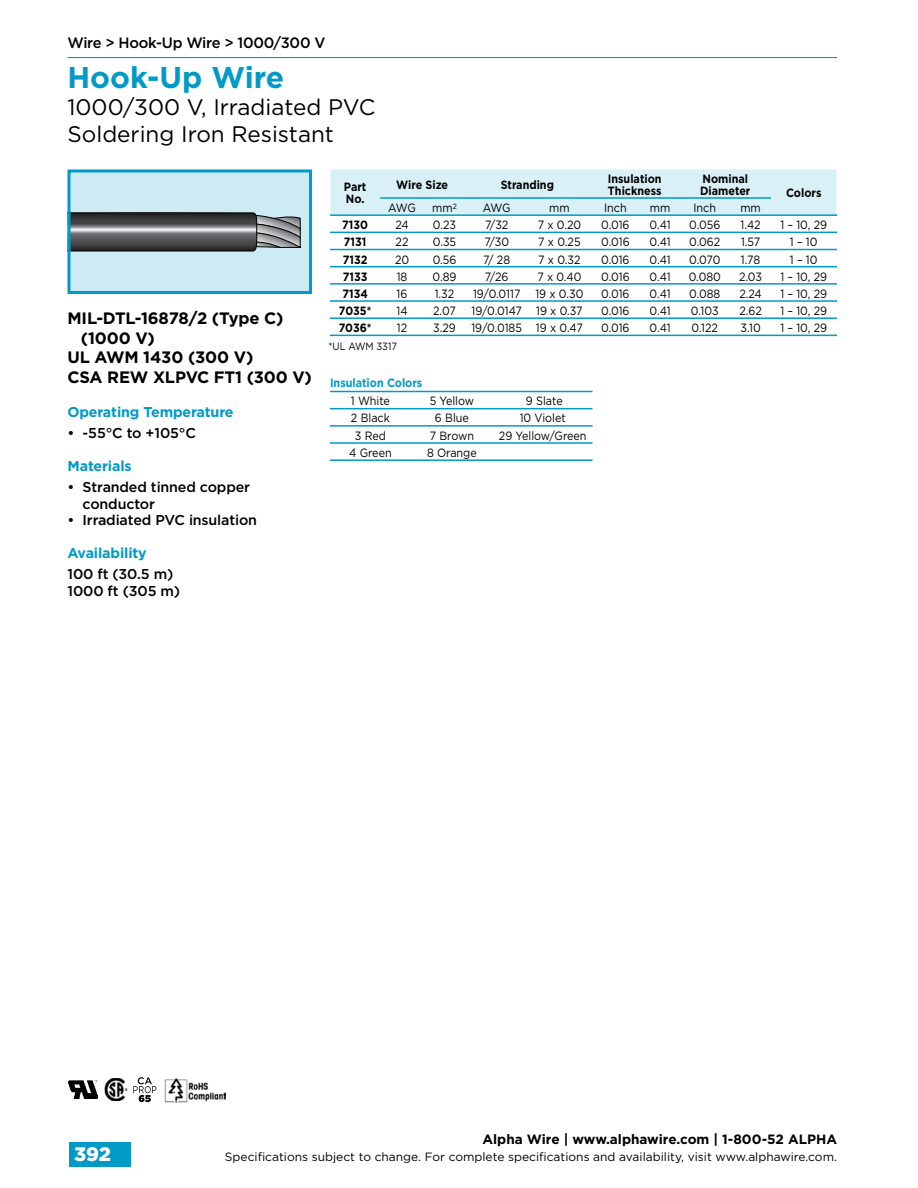
<style>
.page{position:relative;width:918px;height:1188px;background:#fff}
.page>*{position:absolute;margin:0;border:0;box-sizing:border-box;transform-origin:0 0}
.t1{font:700 30px "Gotham";color:#009ac7}
.t2{font:22.5px/27px "Gotham";color:#000}
.t3{font:900 19.5px "Gotham";color:#fff}
.t4{font:700 16.5px "Gotham";letter-spacing:-.01em;color:#000}
.t5{font:500 15px "Gotham";letter-spacing:-.02em;color:#000}
.t6{font:500 14.25px/16.5px "Gotham";letter-spacing:-.01em;color:#000}
.t7{font:700 14.25px "Gotham";letter-spacing:-.01em;color:#009ac7}
.t8{font:700 13.5px "Gotham";color:#000}
.t9{font:12px "Gotham";color:#000;scale:.9 1}
.t10{font:12px "Gotham";color:#000}
.t11{font:700 12px/12px "Gotham";color:#000;scale:.9 1}
.t12{font:700 12px "Gotham";color:#009ac7;scale:.9 1}
.t13{font:10.5px "Gotham";color:#000;scale:.9 1}
</style>
<div class="page">
<div style="left:69px;top:1142px;width:62px;height:24px;background:#009ac7"></div>
<hr style="left:68px;top:57px;width:769px;height:1px;background:#009ac7">
<div style="left:69px;top:171px;width:241px;height:121px;background:#ccebf4"></div>
<svg style="left:71px;top:212px;width:230px;height:40px;background:#636668"></svg>
<div style="left:67px;top:169px;width:245px;height:125px;border:3px solid #009ac7"></div>
<div style="left:331px;top:169px;width:505px;height:45px;background:#d9f0f7"></div>
<hr style="left:380px;top:197px;width:391px;height:2px;background:#009ac7">
<hr style="left:330px;top:214px;width:507px;height:2px;background:#009ac7">
<hr style="left:330px;top:232px;width:507px;height:1px;background:#009ac7">
<hr style="left:330px;top:249px;width:507px;height:1px;background:#009ac7">
<hr style="left:330px;top:266px;width:507px;height:1px;background:#009ac7">
<hr style="left:330px;top:283px;width:507px;height:2px;background:#009ac7">
<hr style="left:330px;top:300px;width:507px;height:2px;background:#009ac7">
<hr style="left:330px;top:317px;width:507px;height:2px;background:#009ac7">
<hr style="left:330px;top:335px;width:507px;height:1px;background:#009ac7">
<hr style="left:330px;top:391px;width:262px;height:1px;background:#009ac7">
<hr style="left:330px;top:408px;width:262px;height:1px;background:#009ac7">
<hr style="left:330px;top:425px;width:262px;height:2px;background:#009ac7">
<hr style="left:330px;top:442px;width:262px;height:2px;background:#009ac7">
<hr style="left:330px;top:459px;width:262px;height:2px;background:#009ac7">
<img style="left:68px;top:1081px;width:30px;height:18px">
<img style="left:104px;top:1078px;width:23px;height:23px">
<img style="left:165px;top:1078px;width:61px;height:25px">
<svg style="left:133px;top:1077px;width:24px;height:25px"></svg>
<p class="t5" style="left:68px;top:37px;width:259px">Wire &gt; Hook-Up Wire &gt; 1000/300 V</p>
<h1 class="t1" style="left:68px;top:67px;width:218px">Hook-Up Wire</h1>
<h2 class="t2" style="left:68px;top:96px;width:310px">1000/300 V, Irradiated PVC<br>Soldering Iron Resistant</h2>
<p class="t11" style="left:344px;top:182px;width:26px">Part<br>No.</p>
<p class="t11" style="left:396px;top:180px;width:59px">Wire Size</p>
<p class="t11" style="left:501px;top:180px;width:61px">Stranding</p>
<p class="t11" style="left:608px;top:174px;width:61px">Insulation<br>Thickness</p>
<p class="t11" style="left:700px;top:174px;width:58px">Nominal<br>Diameter</p>
<p class="t9" style="left:388px;top:203px;width:32px">AWG</p>
<p class="t9" style="left:432px;top:203px;width:29px">mm<sup>2</sup></p>
<p class="t9" style="left:483px;top:203px;width:32px">AWG</p>
<p class="t9" style="left:549px;top:203px;width:24px">mm</p>
<p class="t9" style="left:604px;top:203px;width:27px">Inch</p>
<p class="t9" style="left:650px;top:203px;width:24px">mm</p>
<p class="t9" style="left:694px;top:203px;width:27px">Inch</p>
<p class="t9" style="left:740px;top:203px;width:24px">mm</p>
<p class="t11" style="left:786px;top:188px;width:41px">Colors</p>
<h3 class="t4" style="left:68px;top:312px;width:218px">MIL-DTL-16878/2 (Type C)</h3>
<h3 class="t4" style="left:81px;top:332px;width:75px">(1000 V)</h3>
<h3 class="t4" style="left:68px;top:351px;width:187px">UL AWM 1430 (300 V)</h3>
<h3 class="t4" style="left:68px;top:371px;width:246px">CSA REW XLPVC FT1 (300 V)</h3>
<p class="t7" style="left:68px;top:407px;width:168px">Operating Temperature</p>
<p class="t6" style="left:68px;top:426px;width:130px">• -55°C to +105°C</p>
<p class="t7" style="left:68px;top:461px;width:66px">Materials</p>
<p class="t6" style="left:83px;top:480px;width:169px;text-indent:-15px">• Stranded tinned copper conductor</p>
<p class="t6" style="left:68px;top:513px;width:191px">• Irradiated PVC insulation</p>
<p class="t7" style="left:68px;top:548px;width:81px">Availability</p>
<p class="t6" style="left:68px;top:567px;width:114px">100 ft (30.5 m)<br>1000 ft (305 m)</p>
<p class="t11" style="left:342px;top:220px;width:30px">7130</p>
<p class="t9" style="left:395px;top:220px;width:16px">24</p>
<p class="t9" style="left:433px;top:220px;width:27px">0.23</p>
<p class="t9" style="left:485px;top:220px;width:27px">7/32</p>
<p class="t9" style="left:538px;top:220px;width:50px">7 x 0.20</p>
<p class="t9" style="left:601px;top:220px;width:33px">0.016</p>
<p class="t9" style="left:650px;top:220px;width:25px">0.41</p>
<p class="t9" style="left:689px;top:220px;width:36px">0.056</p>
<p class="t9" style="left:741px;top:220px;width:24px">1.42</p>
<p class="t9" style="left:780px;top:220px;width:53px">1 – 10, 29</p>
<p class="t11" style="left:344px;top:237px;width:27px">7131</p>
<p class="t9" style="left:396px;top:238px;width:16px">22</p>
<p class="t9" style="left:433px;top:238px;width:27px">0.35</p>
<p class="t9" style="left:484px;top:238px;width:29px">7/30</p>
<p class="t9" style="left:538px;top:238px;width:49px">7 x 0.25</p>
<p class="t9" style="left:601px;top:238px;width:33px">0.016</p>
<p class="t9" style="left:650px;top:238px;width:25px">0.41</p>
<p class="t9" style="left:689px;top:238px;width:36px">0.062</p>
<p class="t9" style="left:741px;top:238px;width:23px">1.57</p>
<p class="t9" style="left:790px;top:238px;width:32px">1 – 10</p>
<p class="t11" style="left:343px;top:254px;width:29px">7132</p>
<p class="t9" style="left:395px;top:255px;width:17px">20</p>
<p class="t9" style="left:433px;top:255px;width:28px">0.56</p>
<p class="t9" style="left:483px;top:255px;width:31px">7/ 28</p>
<p class="t9" style="left:538px;top:255px;width:49px">7 x 0.32</p>
<p class="t9" style="left:601px;top:255px;width:33px">0.016</p>
<p class="t9" style="left:650px;top:255px;width:25px">0.41</p>
<p class="t9" style="left:689px;top:255px;width:36px">0.070</p>
<p class="t9" style="left:741px;top:255px;width:23px">1.78</p>
<p class="t9" style="left:790px;top:255px;width:32px">1 – 10</p>
<p class="t11" style="left:343px;top:271px;width:29px">7133</p>
<p class="t9" style="left:397px;top:272px;width:13px">18</p>
<p class="t9" style="left:433px;top:272px;width:28px">0.89</p>
<p class="t9" style="left:485px;top:272px;width:28px">7/26</p>
<p class="t9" style="left:537px;top:272px;width:51px">7 x 0.40</p>
<p class="t9" style="left:601px;top:272px;width:33px">0.016</p>
<p class="t9" style="left:650px;top:272px;width:25px">0.41</p>
<p class="t9" style="left:689px;top:272px;width:37px">0.080</p>
<p class="t9" style="left:739px;top:272px;width:27px">2.03</p>
<p class="t9" style="left:780px;top:272px;width:53px">1 – 10, 29</p>
<p class="t11" style="left:342px;top:289px;width:30px">7134</p>
<p class="t9" style="left:397px;top:289px;width:14px">16</p>
<p class="t9" style="left:435px;top:289px;width:23px">1.32</p>
<p class="t9" style="left:473px;top:289px;width:124px">19/0.0117 19 x 0.30</p>
<p class="t9" style="left:601px;top:289px;width:33px">0.016</p>
<p class="t9" style="left:650px;top:289px;width:25px">0.41</p>
<p class="t9" style="left:689px;top:289px;width:36px">0.088</p>
<p class="t9" style="left:739px;top:289px;width:27px">2.24</p>
<p class="t9" style="left:780px;top:289px;width:53px">1 – 10, 29</p>
<p class="t11" style="left:339px;top:306px;width:37px">7035*</p>
<p class="t9" style="left:397px;top:306px;width:14px">14</p>
<p class="t9" style="left:433px;top:306px;width:27px">2.07</p>
<p class="t9" style="left:472px;top:306px;width:125px">19/0.0147 19 x 0.37</p>
<p class="t9" style="left:601px;top:306px;width:33px">0.016</p>
<p class="t9" style="left:650px;top:306px;width:25px">0.41</p>
<p class="t9" style="left:691px;top:306px;width:32px">0.103</p>
<p class="t9" style="left:739px;top:306px;width:27px">2.62</p>
<p class="t9" style="left:780px;top:306px;width:53px">1 – 10, 29</p>
<p class="t11" style="left:339px;top:323px;width:38px">7036*</p>
<p class="t9" style="left:397px;top:323px;width:13px">12</p>
<p class="t9" style="left:433px;top:323px;width:27px">3.29</p>
<p class="t9" style="left:471px;top:323px;width:125px">19/0.0185 19 x 0.47</p>
<p class="t9" style="left:601px;top:323px;width:33px">0.016</p>
<p class="t9" style="left:650px;top:323px;width:25px">0.41</p>
<p class="t9" style="left:692px;top:323px;width:31px">0.122</p>
<p class="t9" style="left:740px;top:323px;width:24px">3.10</p>
<p class="t9" style="left:780px;top:323px;width:53px">1 – 10, 29</p>
<p class="t13" style="left:329px;top:343px;width:78px">*UL AWM 3317</p>
<p class="t12" style="left:330px;top:379px;width:104px">Insulation Colors</p>
<p class="t9" style="left:351px;top:396px;width:45px">1 White</p>
<p class="t9" style="left:430px;top:396px;width:51px">5 Yellow</p>
<p class="t9" style="left:526px;top:396px;width:42px">9 Slate</p>
<p class="t9" style="left:351px;top:414px;width:45px">2 Black</p>
<p class="t9" style="left:435px;top:414px;width:39px">6 Blue</p>
<p class="t9" style="left:520px;top:414px;width:53px">10 Violet</p>
<p class="t9" style="left:355px;top:431px;width:36px">3 Red</p>
<p class="t9" style="left:430px;top:431px;width:51px">7 Brown</p>
<p class="t9" style="left:499px;top:431px;width:99px">29 Yellow/Green</p>
<p class="t9" style="left:349px;top:448px;width:49px">4 Green</p>
<p class="t9" style="left:427px;top:448px;width:57px">8 Orange</p>
<p class="t8" style="left:483px;top:1135px;width:356px">Alpha Wire | www.alphawire.com | 1-800-52 ALPHA</p>
<h3 class="t3" style="left:74px;top:1147px;width:38px">392</h3>
<p class="t10" style="left:225px;top:1152px;width:614px">Specifications subject to change. For complete specifications and availability, visit www.alphawire.com.</p>
</div>
